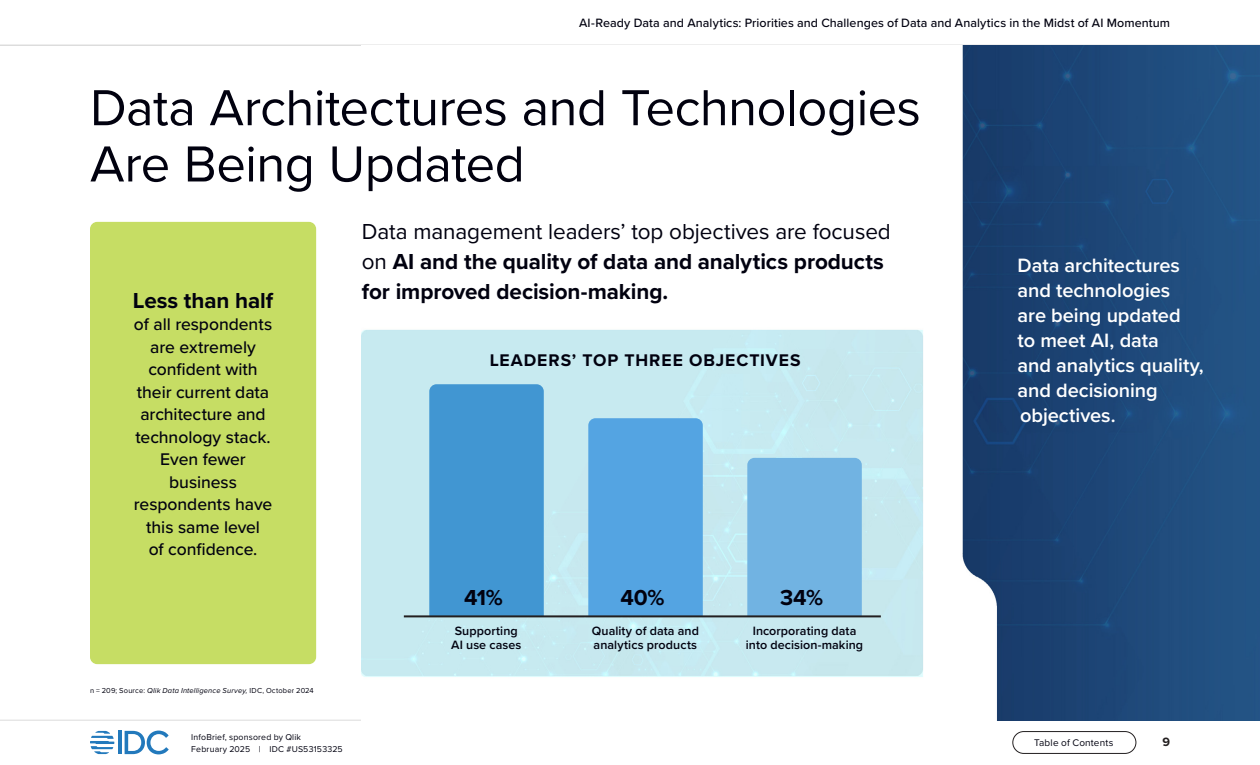
<style>
.page{position:relative;width:1260px;height:765px;background:#fff}
.page>*{position:absolute;margin:0;border:0;box-sizing:border-box;transform-origin:0 0}
.H2_Subsection{font:52.5px/56.2px "Proxima Nova";letter-spacing:-.01em;color:#01010f}
.P___Subtitle_text_Medium_18pt{font:700 22.5px/30px "Proxima Nova";letter-spacing:-.005em;color:#01010f}
.P___Regular_16_20{font:700 22.5px "Proxima Nova";letter-spacing:-.005em;color:#01010f}
.P___Semibold_16_20__L{font:600 20px/25px "Proxima Nova";letter-spacing:-.005em;color:#fff}
.P___Subtitle_text_Medium_18pt-2{font:500 17.5px/22.5px "Proxima Nova";letter-spacing:-.005em;color:#01010f;text-align:center}
.P___Regular_16_20-2{font:700 17.5px "Proxima Nova";letter-spacing:.05em;color:#01010f}
.Figure___Data_label_11pt__L{font:600 12.5px/13.8px "Proxima Nova";letter-spacing:.005em;color:#01010f}
.t1{font:500 12.5px "Proxima Nova";letter-spacing:.005em;color:#01010f}
.t2{font:700 12.5px "Proxima Nova";color:#231f20}
.t3{font:10px "Proxima Nova";letter-spacing:.015em;color:#01010f}
.t4{font:8.75px/12.5px "Proxima Nova";letter-spacing:.02em;color:#01010f}
.Notes_and_sources__L{font:7.5px "Proxima Nova";letter-spacing:.025em;color:#01010f}
.s1{font-style:italic}
.s2{font-weight:400}
</style>
<div class="page">
<hr style="left:0;top:720px;width:1260px;height:1px;background:#dbdbdb">
<hr style="left:118px;top:731px;width:4px;height:23px;background:#2279bc">
<svg style="left:125px;top:731px;width:44px;height:23px"></svg>
<svg style="left:90px;top:731px;width:24px;height:23px"></svg>
<div style="left:1013px;top:731px;width:123px;height:23px;border:1px solid #231f20;border-radius:11px"></div>
<hr style="left:0;top:45px;width:1260px;height:1px;background:#ccc">
<img style="left:362px;top:45px;width:898px;height:675px">
<div style="left:90px;top:222px;width:226px;height:442px;background:#c6dd64;border-radius:7px"></div>
<div style="left:429px;top:384px;width:115px;height:231px;background:#4196d2"></div>
<div style="left:588px;top:418px;width:115px;height:197px;background:#54a4e2"></div>
<div style="left:747px;top:458px;width:115px;height:157px;background:#71b3e2"></div>
<hr style="left:404px;top:615px;width:477px;height:2px;background:#231f20">
<p class="t1" style="left:579px;top:13px;width:592px">AI-Ready Data and Analytics: Priorities and Challenges of Data and Analytics in the Midst of AI Momentum</p>
<p class="H2_Subsection" style="left:90px;top:77px;width:832px">Data Architectures and Technologies<br>Are Being Updated</p>
<p class="P___Regular_16_20" style="left:133px;top:283px;width:142px">Less than half</p>
<p class="P___Subtitle_text_Medium_18pt-2" style="left:134px;top:312px;width:140px">of all respondents are extremely confident with their current data architecture and technology stack.<br>Even fewer business respondents have this same level<br>of confidence.</p>
<p class="Notes_and_sources__L" style="left:90px;top:685px;width:225px">n = 209; Source: <span class="s1">Qlik Data Intelligence Survey,</span> IDC, October 2024</p>
<p class="P___Subtitle_text_Medium_18pt" style="left:362px;top:216px;width:531px"><span class="s2">Data management leaders’ top objectives are focused on</span> AI and the quality of data and analytics products for improved decision-making.</p>
<p class="P___Regular_16_20-2" style="left:490px;top:347px;width:312px">LEADERS’ TOP THREE OBJECTIVES</p>
<p class="P___Subtitle_text_Medium_18pt" style="left:464px;top:582px;width:40px">41%</p>
<p class="P___Subtitle_text_Medium_18pt" style="left:620px;top:582px;width:46px">40%</p>
<p class="P___Subtitle_text_Medium_18pt" style="left:780px;top:582px;width:45px">34%</p>
<p class="Figure___Data_label_11pt__L" style="left:451px;top:624px;width:72px">Supporting<br>AI use cases</p>
<p class="Figure___Data_label_11pt__L" style="left:592px;top:624px;width:109px">Quality of data and analytics products</p>
<p class="Figure___Data_label_11pt__L" style="left:746px;top:624px;width:119px;text-align:center">Incorporating data into decision-making</p>
<p class="P___Semibold_16_20__L" style="left:1018px;top:252px;width:188px">Data architectures and technologies<br>are being updated<br>to meet AI, data<br>and analytics quality, and decisioning objectives.</p>
<p class="t4" style="left:191px;top:730px;width:153px">InfoBrief, sponsored by Qlik<br>February 2025 | IDC #US53153325</p>
<p class="t3" style="left:1034px;top:735px;width:81px">Table of Contents</p>
<p class="t2" style="left:1162px;top:733px;width:9px">9</p>
</div>
